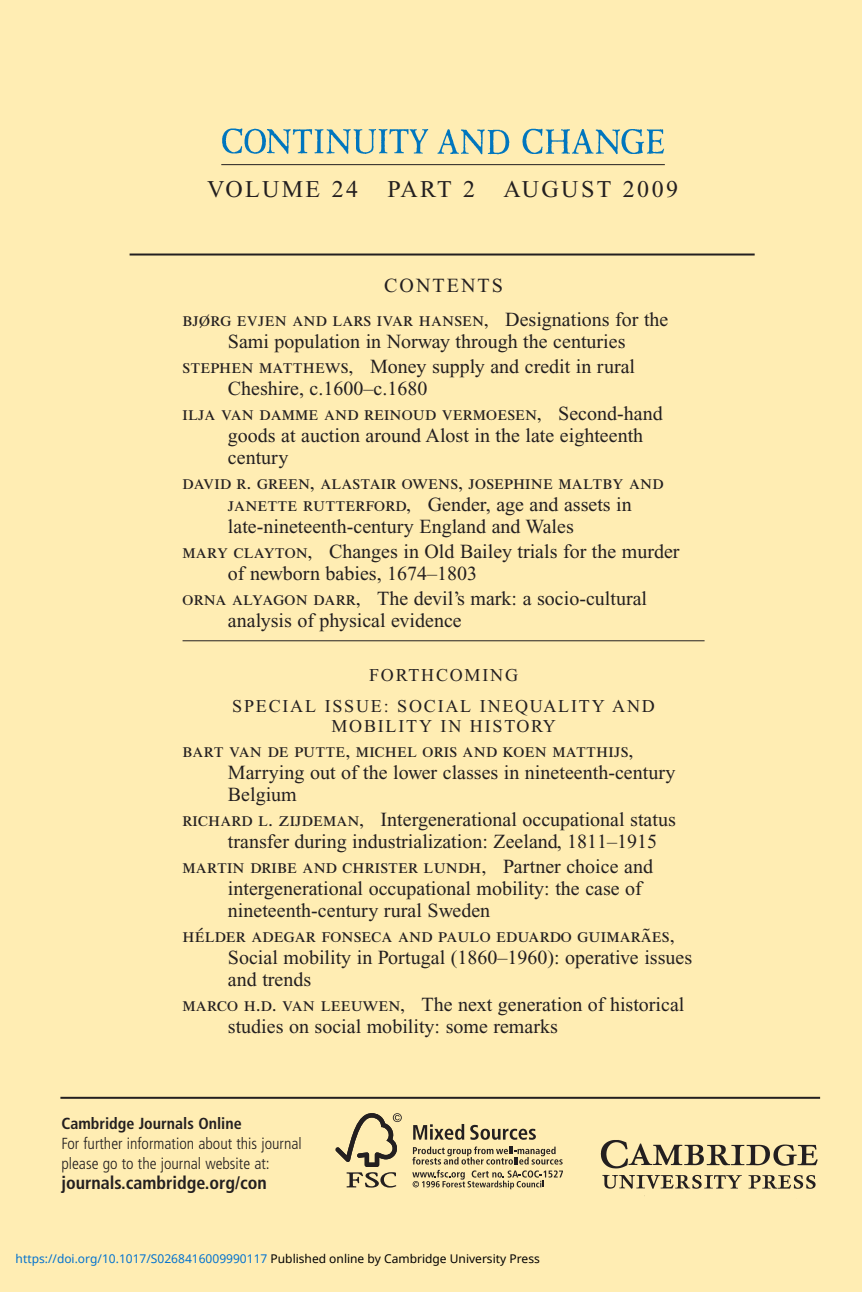
<style>
.page{position:relative;width:862px;height:1292px;background:#fff}
.page>*{position:absolute;margin:0;border:0;box-sizing:border-box;transform-origin:0 0}
.t1{font:24px "Times New Roman";letter-spacing:.1em;color:#231f20}
.t2{font:20px/22px "Times New Roman";color:#231f20}
.t3{font:20px "Times Roman SC";color:#231f20}
.t4{font:20px "Times New Roman";letter-spacing:.1em;color:#231f20}
.t5{font:18px/31.4px "Times New Roman";letter-spacing:.1em;color:#231f20;text-align:center}
.t6{font:700 condensed 18px "Frutiger";color:#231f20}
.t7{font:300 condensed 16px/20px "Frutiger";color:#231f20}
.t8{font:700 condensed 16px "Frutiger";color:#231f20}
.t9{font:12px "Noto Sans";color:#0172cf}
.s1{font-family:"Times New Roman"}
.s2{font-family:"Times Roman SC"}
.s3{color:#000}
</style>
<div class="page">
<div style="left:0;top:0;width:861px;height:1292px;background:#ffedb3"></div>
<hr style="left:60px;top:1097px;width:759px;height:2px;background:#231f20">
<hr style="left:129px;top:254px;width:625px;height:2px;background:#231f20">
<hr style="left:182px;top:640px;width:522px;height:1px;background:#231f20">
<img style="left:222px;top:128px;width:443px;height:27px">
<hr style="left:221px;top:164px;width:443px;height:1px;background:#231f20">
<img style="left:600px;top:1140px;width:218px;height:56px">
<svg style="left:335px;top:1113px;width:66px;height:75px"></svg>
<svg style="left:413px;top:1124px;width:51px;height:16px"></svg>
<svg style="left:470px;top:1125px;width:65px;height:15px"></svg>
<svg style="left:412px;top:1147px;width:150px;height:42px"></svg>
<p class="t1" style="left:207px;top:181px;width:472px">VOLUME 24 PART 2 AUGUST 2009</p>
<p class="t4" style="left:384px;top:278px;width:120px">CONTENTS</p>
<p class="t3" style="left:182px;top:312px;width:487px">bjørg evjen and lars ivar hansen, <span class="s1">Designations for the</span></p>
<p class="t2" style="left:182px;top:330px;width:454px;line-height:25px;text-indent:45px">Sami population in Norway through the centuries <span class="s2">stephen matthews,</span> Money supply and credit in rural</p>
<p class="t2" style="left:228px;top:379px;width:201px">Cheshire, c.1600–c.1680</p>
<p class="t3" style="left:182px;top:406px;width:481px">ilja van damme and reinoud vermoesen, <span class="s1">Second-hand</span></p>
<p class="t2" style="left:228px;top:426px;width:416px">goods at auction around Alost in the late eighteenth century</p>
<p class="t3" style="left:182px;top:475px;width:482px">david r. green, alastair owens, josephine maltby and</p>
<p class="t2" style="left:228px;top:495px;width:405px"><span class="s2">janette rutterford,</span> Gender, age and assets in late-nineteenth-century England and Wales</p>
<p class="t2" style="left:228px;top:542px;width:453px;text-indent:-45px"><span class="s2">mary clayton,</span> Changes in Old Bailey trials for the murder of newborn babies, 1674–1803</p>
<p class="t2" style="left:228px;top:589px;width:420px;text-indent:-45px"><span class="s2">orna alyagon darr,</span> The devil’s mark: a socio-cultural analysis of physical evidence</p>
<p class="t5" style="left:232px;top:661px;width:424px">FORTHCOMING<br>SPECIAL ISSUE: SOCIAL INEQUALITY AND</p>
<p class="t5" style="left:331px;top:712px;width:226px">MOBILITY IN HISTORY</p>
<p class="t3" style="left:182px;top:743px;width:452px">bart van de putte, michel oris and koen matthijs,</p>
<p class="t2" style="left:228px;top:763px;width:449px">Marrying out of the lower classes in nineteenth-century<br>Belgium</p>
<p class="t2" style="left:228px;top:810px;width:449px;text-indent:-45px"><span class="s2">richard l. zijdeman,</span> Intergenerational occupational status transfer during industrialization: Zeeland, 1811–1915</p>
<p class="t3" style="left:182px;top:859px;width:472px">martin dribe and christer lundh, <span class="s1">Partner choice and</span></p>
<p class="t2" style="left:228px;top:879px;width:415px">intergenerational occupational mobility: the case of nineteenth-century rural Sweden</p>
<p class="t3" style="left:182px;top:928px;width:493px">hélder adegar fonseca and paulo eduardo guimarães,</p>
<p class="t2" style="left:228px;top:948px;width:465px">Social mobility in Portugal (1860–1960): operative issues and trends</p>
<p class="t2" style="left:228px;top:995px;width:458px;text-indent:-45px"><span class="s2">marco h.d. van leeuwen,</span> The next generation of historical studies on social mobility: some remarks</p>
<p class="t8" style="left:61px;top:1117px;width:182px">Cambridge Journals Online</p>
<p class="t7" style="left:61px;top:1135px;width:242px">For further information about this journal please go to the journal website at:</p>
<p class="t6" style="left:61px;top:1176px;width:207px">journals.cambridge.org/con</p>
<p class="t9" style="left:16px;top:1251px;width:525px">https://doi.org/10.1017/S0268416009990117 <span class="s3">Published online by Cambridge University Press</span></p>
</div>
